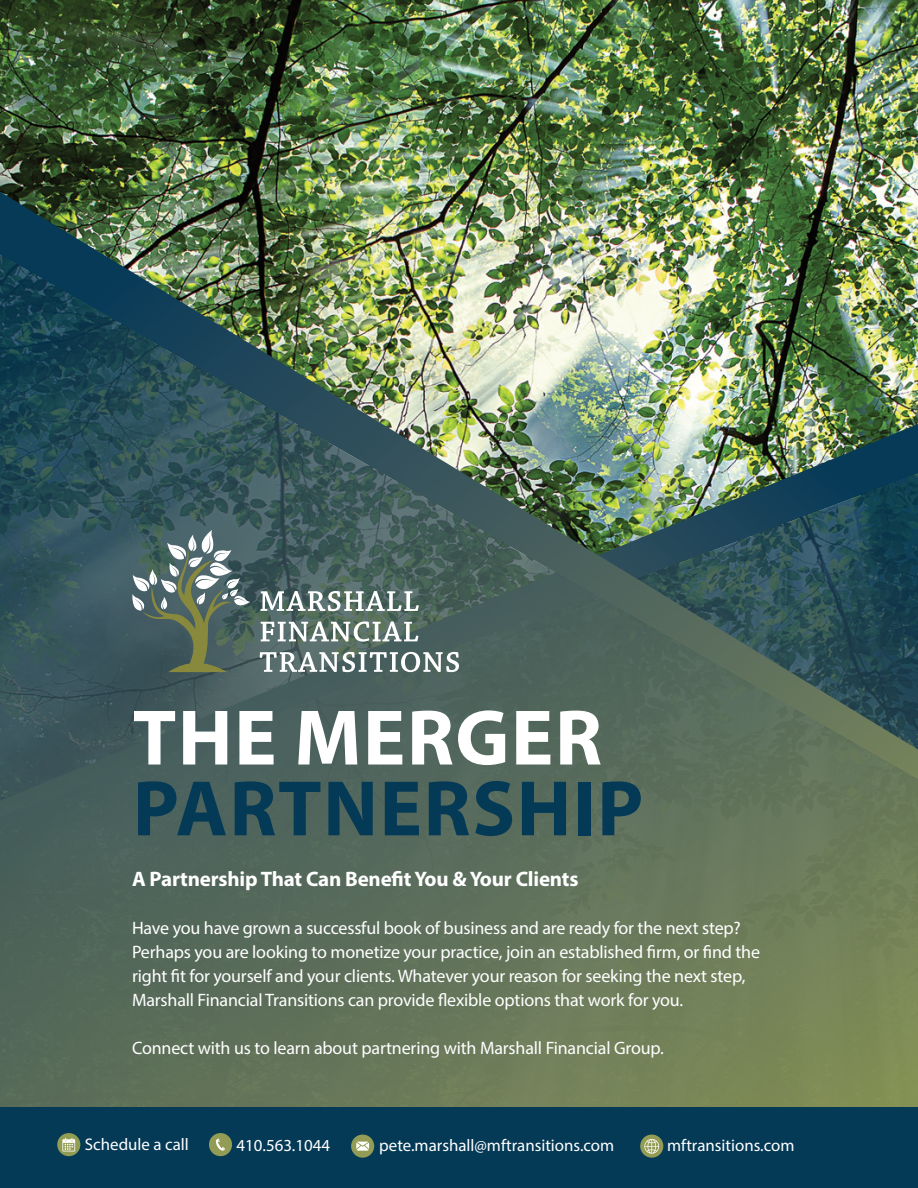
<style>
.page{position:relative;width:918px;height:1188px;background:#fff}
.page>*{position:absolute;margin:0;border:0;box-sizing:border-box;transform-origin:0 0}
.t1{font:700 79.35px "Myriad Pro";letter-spacing:.02em;color:#053a57}
.t2{font:700 79.35px "Myriad Pro";letter-spacing:.02em;color:#fff}
.t3{font:700 21px "Myriad Pro";letter-spacing:-.01em;color:#fff}
.t4{font:18px/24px "Myriad Pro";letter-spacing:-.01em;color:#fff}
.t5{font:16.95px "Myriad Pro";color:#fff}
</style>
<div class="page">
<img style="left:0;top:0;width:918px;height:192px">
<img style="left:0;top:192px;width:918px;height:55px">
<img style="left:0;top:247px;width:918px;height:860px">
<div style="left:0;top:1107px;width:918px;height:81px;background:#053a57"></div>
<div style="left:209px;top:1133px;width:23px;height:23px;background:#929c54;border-radius:50%"></div>
<svg style="left:216px;top:1139px;width:9px;height:12px"></svg>
<div style="left:351px;top:1135px;width:23px;height:23px;background:#929c54;border-radius:50%"></div>
<svg style="left:356px;top:1142px;width:13px;height:9px"></svg>
<div style="left:640px;top:1135px;width:23px;height:23px;background:#929c54;border-radius:50%"></div>
<svg style="left:644px;top:1139px;width:15px;height:15px"></svg>
<svg style="left:57px;top:1133px;width:23px;height:23px"></svg>
<svg style="left:62px;top:1138px;width:13px;height:13px"></svg>
<svg style="left:132px;top:530px;width:118px;height:142px;background:#61756f"></svg>
<svg style="left:261px;top:591px;width:158px;height:20px"></svg>
<svg style="left:261px;top:621px;width:157px;height:21px"></svg>
<svg style="left:260px;top:652px;width:199px;height:20px"></svg>
<h1 class="t2" style="left:133px;top:686px;width:471px">THE MERGER</h1>
<h1 class="t1" style="left:133px;top:757px;width:512px">PARTNERSHIP</h1>
<p class="t3" style="left:132px;top:865px;width:448px">A Partnership That Can Benefit You &amp; Your Clients</p>
<p class="t4" style="left:132px;top:916px;width:630px">Have you have grown a successful book of business and are ready for the next step?<br>Perhaps you are looking to monetize your practice, join an established firm, or find the right fit for yourself and your clients. Whatever your reason for seeking the next step, Marshall Financial Transitions can provide flexible options that work for you.</p>
<p class="t4" style="left:132px;top:1036px;width:533px">Connect with us to learn about partnering with Marshall Financial Group.</p>
<p class="t5" style="left:85px;top:1134px;width:105px">Schedule a call</p>
<p class="t5" style="left:237px;top:1135px;width:95px">410.563.1044</p>
<p class="t5" style="left:379px;top:1135px;width:237px">pete.marshall@mftransitions.com</p>
<p class="t5" style="left:667px;top:1135px;width:129px">mftransitions.com</p>
</div>
